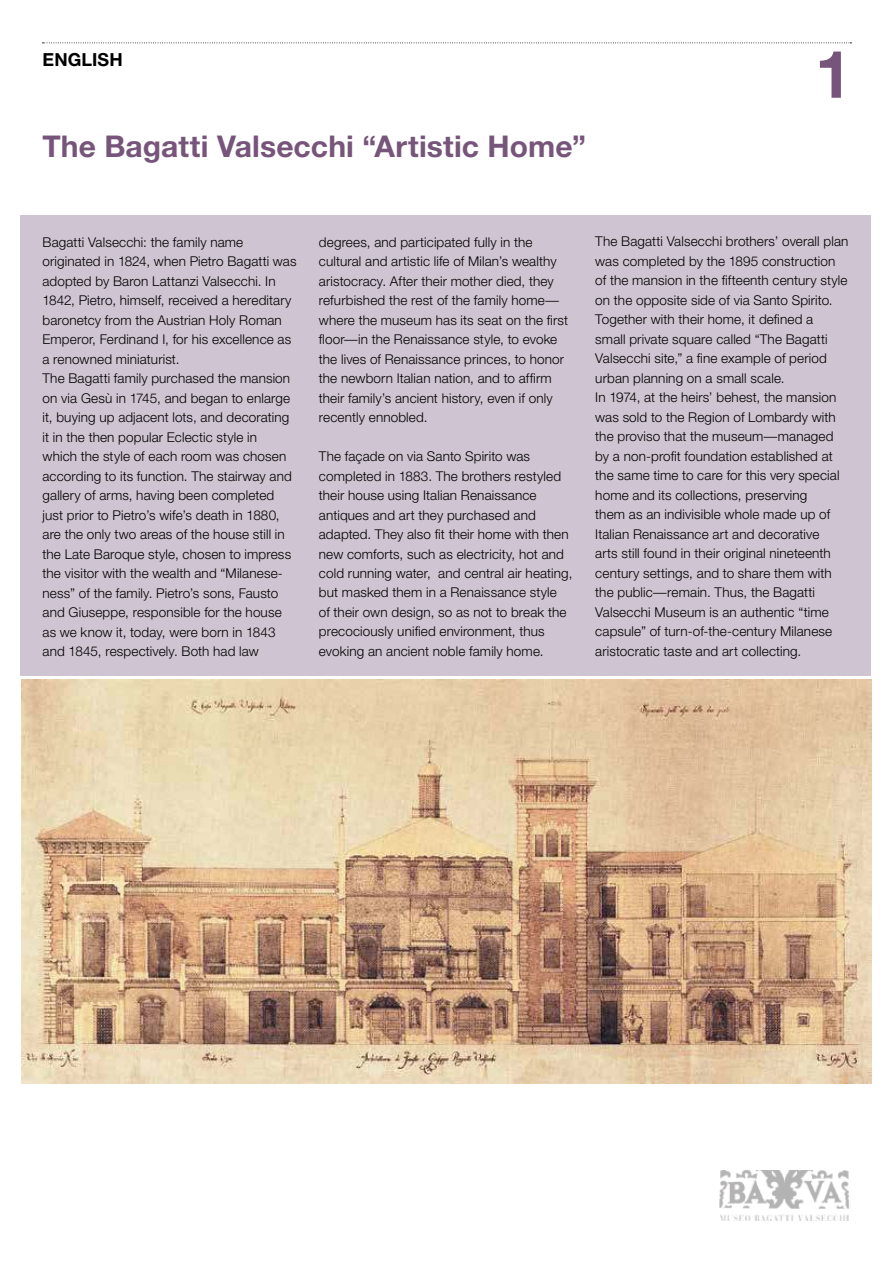
<style>
.page{position:relative;width:893px;height:1263px;background:#fff}
.page>*{position:absolute;margin:0;border:0;box-sizing:border-box;transform-origin:0 0}
.t1{font:700 66px "Helvetica Neue";color:#77557a}
.t2{font:700 30px "Helvetica Neue";letter-spacing:.005em;color:#77557a}
.t3{font:700 18px "Helvetica Neue";letter-spacing:.005em;color:#000}
.t4{font:300 13.5px/19.5px "Helvetica Neue";letter-spacing:.01em;color:#000}
</style>
<div class="page">
<img style="left:719px;top:1170px;width:130px;height:50px">
<svg style="left:43px;top:43px;width:808px;height:1px"></svg>
<div style="left:21px;top:215px;width:850px;height:461px;background:#cfc4d1"></div>
<img style="left:21px;top:679px;width:851px;height:404px">
<h3 class="t3" style="left:43px;top:52px;width:82px">ENGLISH</h3>
<h1 class="t1" style="left:815px;top:50px;width:38px">1</h1>
<h2 class="t2" style="left:43px;top:135px;width:545px">The Bagatti Valsecchi “Artistic Home”</h2>
<p class="t4" style="left:43px;top:233px;width:256px">Bagatti Valsecchi: the family name originated in 1824, when Pietro Bagatti was adopted by Baron Lattanzi Valsecchi. In 1842, Pietro, himself, received a hereditary baronetcy from the Austrian Holy Roman Emperor, Ferdinand I, for his excellence as a renowned miniaturist.<br>The Bagatti family purchased the mansion on via Gesù in 1745, and began to enlarge it, buying up adjacent lots, and decorating it in the then popular Eclectic style in<br>which the style of each room was chosen according to its function. The stairway and gallery of arms, having been completed just prior to Pietro’s wife’s death in 1880, are the only two areas of the house still in the Late Baroque style, chosen to impress the visitor with the wealth and “Milanese&shy;ness” of the family. Pietro’s sons, Fausto and Giuseppe, responsible for the house as we know it, today, were born in 1843 and 1845, respectively. Both had law</p>
<p class="t4" style="left:319px;top:233px;width:251px">degrees, and participated fully in the cultural and artistic life of Milan’s wealthy aristocracy. After their mother died, they refurbished the rest of the family home— where the museum has its seat on the first floor—in the Renaissance style, to evoke the lives of Renaissance princes, to honor the newborn Italian nation, and to affirm their family’s ancient history, even if only recently ennobled.</p>
<p class="t4" style="left:319px;top:448px;width:255px">The façade on via Santo Spirito was completed in 1883. The brothers restyled their house using Italian Renaissance antiques and art they purchased and adapted. They also fit their home with then new comforts, such as electricity, hot and cold running water, and central air heating, but masked them in a Renaissance style<br>of their own design, so as not to break the precociously unified environment, thus evoking an ancient noble family home.</p>
<p class="t4" style="left:595px;top:233px;width:255px">The Bagatti Valsecchi brothers’ overall plan was completed by the 1895 construction of the mansion in the fifteenth century style on the opposite side of via Santo Spirito.<br>Together with their home, it defined a<br>small private square called “The Bagatti Valsecchi site,” a fine example of period urban planning on a small scale.<br>In 1974, at the heirs’ behest, the mansion was sold to the Region of Lombardy with the proviso that the museum—managed by a non-profit foundation established at the same time to care for this very special home and its collections, preserving<br>them as an indivisible whole made up of Italian Renaissance art and decorative<br>arts still found in their original nineteenth century settings, and to share them with the public—remain. Thus, the Bagatti Valsecchi Museum is an authentic “time capsule” of turn-of-the-century Milanese aristocratic taste and art collecting.</p>
</div>
